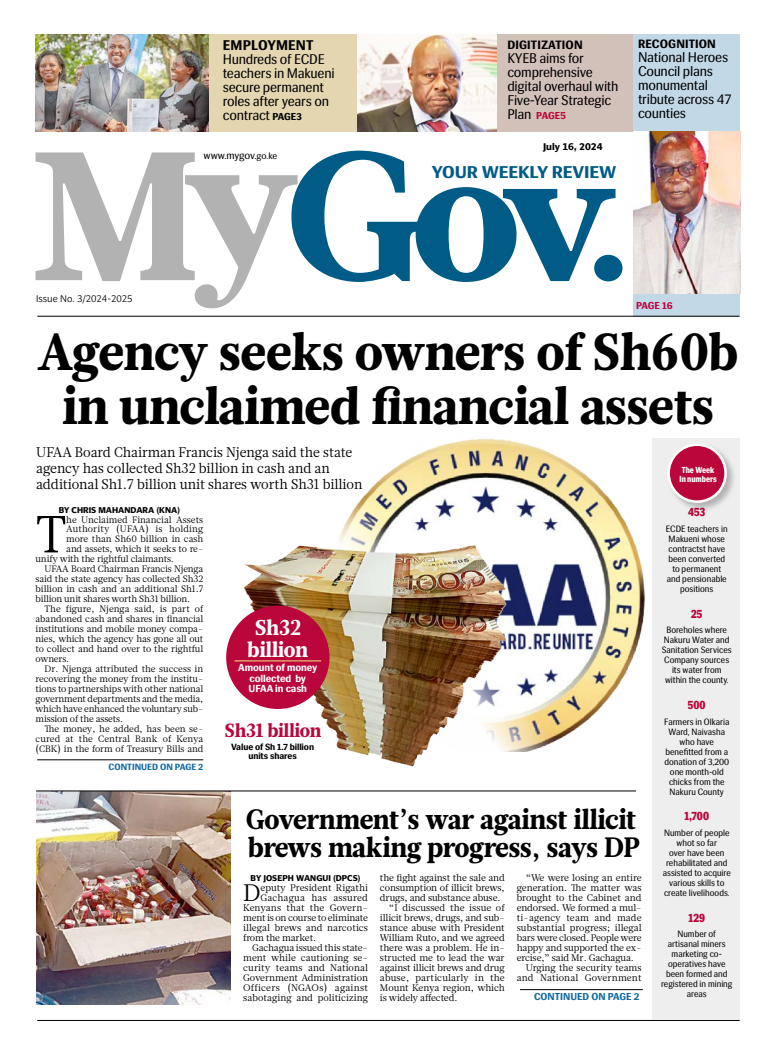
<style>
.page{position:relative;width:776px;height:1055px;background:#fff}
.page>*{position:absolute;margin:0;border:0;box-sizing:border-box;transform-origin:0 0}
.Main_headline{font:900 52px/54px "Glosa Text";letter-spacing:-.005em;color:#000;text-align:center;scale:.96 1}
.Paragraph_1_copy{font:52px "Glosa Text";color:#000}
.Main_headline-2{font:900 28px "Glosa Text";letter-spacing:-.005em;color:#000;scale:.95 1}
.Paragraph_1_copy-2{font:23.8px "Glosa Text";color:#000}
.Main_headline-3{font:900 21.5px/21.5px "Glosa Text";color:#fff;text-align:center;scale:.96 1}
.Main_headline-4{font:900 19px "Glosa Text";color:#b9063b;scale:.96 1}
.t1{font:700 17px "Siri";letter-spacing:-.01em;color:#005c86;scale:1.07 1}
.Headline_4{font:14px/14px "Siri";color:#000;scale:.95 1}
.Paragraph_Style4{font:14px/16px "Glosa Text";color:#000}
.Headline_4-2{font:700 14px "Siri";letter-spacing:.01em;color:#000}
.Headline_4-3{font:700 12px "Siri";letter-spacing:.01em;color:#000}
.Numbers{font:800 12px "Siri";color:#b9063b;scale:.84 1}
.t2{font:10.3px "Siri";letter-spacing:-.01em;color:#000}
.EA_subhead{font:700 10.2px/10.2px "Siri";letter-spacing:-.01em;color:#fff;text-align:center}
.t3{font:700 10px "Siri";color:#146ba3}
.Headline_4-4{font:700 10px "Siri";color:#b9063b}
.Paragraph_Style4-2{font:700 10px "Siri";letter-spacing:-.015em;color:#b9063b}
.t4{font:300 9.8px "Olisipone";color:#000}
.t5{font:700 9.8px "Olisipone";color:#000}
.Paragraph_1_copy-3{font:9.6px/10px "Glosa Text";letter-spacing:-.01em;color:#000;text-align:justify}
.Paragraph_1_copy-4{font:9.6px "Glosa Text";letter-spacing:.01em;color:#000}
.Paragraph_1_copy-5{font:9.6px "Glosa Text";letter-spacing:.025em;color:#000}
.Paragraph_1_copy-6{font:9.3px/10px "Glosa Text";letter-spacing:-.01em;color:#000;text-align:justify}
.Paragraph_1_copy-7{font:9.3px "Glosa Text";letter-spacing:.02em;color:#000}
.Numbers-2{font:9.2px/10px "Siri";color:#000;text-align:center;scale:.93 1}
.EA_subhead-2{font:700 9px/9px "Siri";letter-spacing:-.01em;color:#000;text-align:center}
.t6{font:700 9px "Siri";color:#146ba3}
.t7{font:800 8.7px "Siri";color:#fff;scale:.84 1}
.Paragraph_Style4-3{font:700 8.5px "Olisipone";color:#000}
.s1{font-weight:700;font-size:10px}
.s2{font-size:9.2px}
.s3{font-weight:400;font-size:14px;color:#000}
</style>
<div class="page">
<div style="left:632px;top:34px;width:107px;height:282px;background:#c2d8e7"></div>
<div style="left:375px;top:34px;width:257px;height:98px;background:#d2c1b9"></div>
<div style="left:167px;top:34px;width:208px;height:97px;background:#e3d6b0"></div>
<svg style="left:297px;top:151px;width:318px;height:131px"></svg>
<svg style="left:36px;top:152px;width:261px;height:156px"></svg>
<div style="left:594px;top:255px;width:28px;height:26px;background:#005c86;border-radius:50%"></div>
<img style="left:36px;top:34px;width:173px;height:98px">
<hr style="left:520px;top:989px;width:122px;height:1px;background:#000">
<hr style="left:37px;top:1019px;width:702px;height:1px;background:#000">
<div style="left:651px;top:438px;width:88px;height:581px;background:#eee"></div>
<div style="left:665px;top:442px;width:70px;height:70px;background:#000;opacity:.25"></div>
<div style="left:668px;top:445px;width:57px;height:56px;background:#b9063b;border-radius:50%"></div>
<div style="left:667px;top:443px;width:59px;height:60px;border:3px solid #fff;border-radius:50%"></div>
<img style="left:36px;top:791px;width:194px;height:213px">
<hr style="left:37px;top:316px;width:702px;height:1px;background:#000">
<img style="left:357px;top:34px;width:139px;height:98px">
<img style="left:341px;top:438px;width:311px;height:314px">
<img style="left:233px;top:533px;width:277px;height:234px">
<div style="left:226px;top:605px;width:103px;height:104px;background:#b9063b;border-radius:50%"></div>
<hr style="left:234px;top:660px;width:87px;height:1px;background:#efcd7a">
<hr style="left:36px;top:790px;width:600px;height:1px;background:#000">
<hr style="left:37px;top:759px;width:166px;height:1px;background:#000">
<img style="left:633px;top:131px;width:107px;height:163px">
<p class="t4" style="left:36px;top:292px;width:98px">Issue No. 3/2024-2025</p>
<p class="Headline_4-2" style="left:223px;top:37px;width:92px">EMPLOYMENT</p>
<p class="Headline_4" style="left:223px;top:53px;width:119px">Hundreds of ECDE teachers in Makueni</p>
<p class="Headline_4" style="left:223px;top:81px;width:113px">secure permanent roles after years on contract <span class="s1">PAGE3</span></p>
<p class="t2" style="left:203px;top:149px;width:75px">www.mygov.<span class="s2">go.ke</span></p>
<p class="Headline_4-3" style="left:507px;top:38px;width:77px">DIGITIZATION</p>
<p class="Headline_4" style="left:507px;top:51px;width:119px">KYEB aims for comprehensive digital overhaul with<br>Five-Year Strategic</p>
<p class="Headline_4-4" style="left:507px;top:110px;width:60px"><span class="s3">Plan</span> PAGE5</p>
<p class="t5" style="left:543px;top:141px;width:61px">July 16, 2024</p>
<p class="t1" style="left:431px;top:162px;width:174px">YOUR WEEKLY REVIEW</p>
<p class="Headline_4-3" style="left:637px;top:36px;width:79px">RECOGNITION</p>
<p class="Headline_4" style="left:637px;top:50px;width:100px">National Heroes<br>Council plans monumental tribute across 47 counties</p>
<p class="Paragraph_Style4-2" style="left:636px;top:300px;width:38px">PAGE 16</p>
<p class="Main_headline" style="left:38px;top:325px;width:730px">Agency seeks owners of Sh60b in unclaimed financial assets</p>
<p class="Paragraph_Style4" style="left:36px;top:444px;width:327px">UFAA Board Chairman Francis Njenga said the state agency has collected Sh32 billion in cash and an additional Sh1.7 billion unit shares worth Sh31 billion</p>
<p class="Paragraph_Style4-3" style="left:59px;top:504px;width:123px">BY CHRIS MAHANDARA (KNA)</p>
<p class="Paragraph_1_copy" style="left:36px;top:500px;width:33px">T</p>
<p class="Paragraph_1_copy-6" style="left:66px;top:514px;width:138px">he Unclaimed Financial Assets</p>
<p class="Paragraph_1_copy-7" style="left:66px;top:523px;width:138px">Authority (UFAA) is holding</p>
<p class="Paragraph_1_copy-6" style="left:66px;top:534px;width:138px">more than Sh60 billion in cash</p>
<p class="Paragraph_1_copy-6" style="left:66px;top:544px;width:138px">and assets, which it seeks to re-</p>
<p class="Paragraph_1_copy-6" style="left:36px;top:554px;width:140px">unify with the rightful claimants.</p>
<p class="Paragraph_1_copy-6" style="left:36px;top:564px;width:169px;text-indent:9px">UFAA Board Chairman Francis Njenga said the state agency has collected Sh32 billion in cash and an additional Sh1.7 billion unit shares worth Sh31 billion.</p>
<p class="Paragraph_1_copy-6" style="left:36px;top:604px;width:169px;text-indent:9px">The figure, Njenga said, is part of abandoned cash and shares in financial institutions and mobile money compa&shy;nies, which the agency has gone all out to collect and hand over to the rightful owners.</p>
<p class="Paragraph_1_copy-6" style="left:36px;top:664px;width:169px;text-indent:9px">Dr. Njenga attributed the success in recovering the money from the institu&shy;tions to partnerships with other national government departments and the media, which have enhanced the voluntary sub&shy;mission of the assets.</p>
<p class="Paragraph_1_copy-6" style="left:36px;top:723px;width:169px;text-indent:9px">The money, he added, has been se&shy;cured at the Central Bank of Kenya (CBK) in the form of Treasury Bills and</p>
<p class="t6" style="left:108px;top:762px;width:96px">CONTINUED ON PAGE 2</p>
<p class="Main_headline-3" style="left:247px;top:617px;width:64px">Sh32 billion</p>
<p class="EA_subhead" style="left:238px;top:662px;width:81px">Amount of money collected by<br>UFAA in cash</p>
<p class="Main_headline-4" style="left:225px;top:717px;width:102px">Sh31 billion</p>
<p class="EA_subhead-2" style="left:231px;top:742px;width:85px">Value of Sh 1.7 billion units shares</p>
<p class="Main_headline-2" style="left:245px;top:800px;width:413px">Government’s war against illicit</p>
<p class="Main_headline-2" style="left:248px;top:828px;width:414px">brews making progress, says DP</p>
<p class="Paragraph_Style4-3" style="left:250px;top:873px;width:111px">BY JOSEPH WANGUI (DPCS)</p>
<p class="Paragraph_1_copy-2" style="left:243px;top:877px;width:19px">D</p>
<p class="Paragraph_1_copy-3" style="left:260px;top:883px;width:109px">eputy President Rigathi</p>
<p class="Paragraph_1_copy-5" style="left:260px;top:891px;width:109px">Gachagua has assured</p>
<p class="Paragraph_1_copy-3" style="left:243px;top:903px;width:126px">Kenyans that the Govern-</p>
<p class="Paragraph_1_copy-3" style="left:243px;top:913px;width:126px">ment is on course to eliminate</p>
<p class="Paragraph_1_copy-4" style="left:243px;top:921px;width:126px">illegal brews and narcotics</p>
<p class="Paragraph_1_copy-3" style="left:243px;top:933px;width:75px">from the market.</p>
<p class="Paragraph_1_copy-3" style="left:243px;top:942px;width:126px;text-indent:9px">Gachagua issued this state&shy;ment while cautioning se&shy;curity teams and National Government Administration Officers (NGAOs) against sabotaging and politicizing</p>
<p class="Paragraph_1_copy-3" style="left:380px;top:873px;width:126px">the fight against the sale and consumption of illicit brews, drugs, and substance abuse.</p>
<p class="Paragraph_1_copy-3" style="left:380px;top:903px;width:126px;text-indent:9px">“I discussed the issue of illicit brews, drugs, and sub&shy;stance abuse with President William Ruto, and we agreed there was a problem. He in&shy;structed me to lead the war against illicit brews and drug abuse, particularly in the Mount Kenya region, which is widely affected.</p>
<p class="Paragraph_1_copy-3" style="left:516px;top:873px;width:126px;text-indent:9px">“We were losing an entire generation. The matter was brought to the Cabinet and endorsed. We formed a mul&shy;ti-agency team and made substantial progress; illegal bars were closed. People were happy and supported the ex&shy;ercise,” said Mr. Gachagua.</p>
<p class="Paragraph_1_copy-3" style="left:516px;top:962px;width:126px;text-align:right">Urging the security teams and National Government</p>
<p class="t3" style="left:534px;top:991px;width:107px">CONTINUED ON PAGE 2</p>
<p class="t7" style="left:681px;top:465px;width:40px">The Week</p>
<p class="t7" style="left:679px;top:473px;width:46px">In numbers</p>
<p class="Numbers" style="left:688px;top:505px;width:22px">453</p>
<p class="Numbers-2" style="left:665px;top:524px;width:68px">ECDE teachers in<br>Makueni whose contractst have been converted to permanent and pensionable positions</p>
<p class="Numbers" style="left:691px;top:606px;width:15px">25</p>
<p class="Numbers-2" style="left:661px;top:625px;width:77px">Boreholes where<br>Nakuru Water and<br>Sanitation Services<br>Company sources its water from within the county.</p>
<p class="Numbers" style="left:687px;top:697px;width:23px">500</p>
<p class="Numbers-2" style="left:664px;top:716px;width:71px">Farmers in Olkaria<br>Ward, Naivasha who have benefitted from a donation of 3,200 one month-old chicks from the<br>Nakuru County</p>
<p class="Numbers" style="left:684px;top:809px;width:31px">1,700</p>
<p class="Numbers-2" style="left:662px;top:828px;width:75px">Number of people whot so far<br>over have been rehabilitated and assisted to acquire various skills to create livelihoods.</p>
<p class="Numbers" style="left:688px;top:910px;width:21px">129</p>
<p class="Numbers-2" style="left:661px;top:929px;width:78px">Number of artisanal miners marketing co&shy;operatives have been formed and registered in mining areas</p>
</div>
